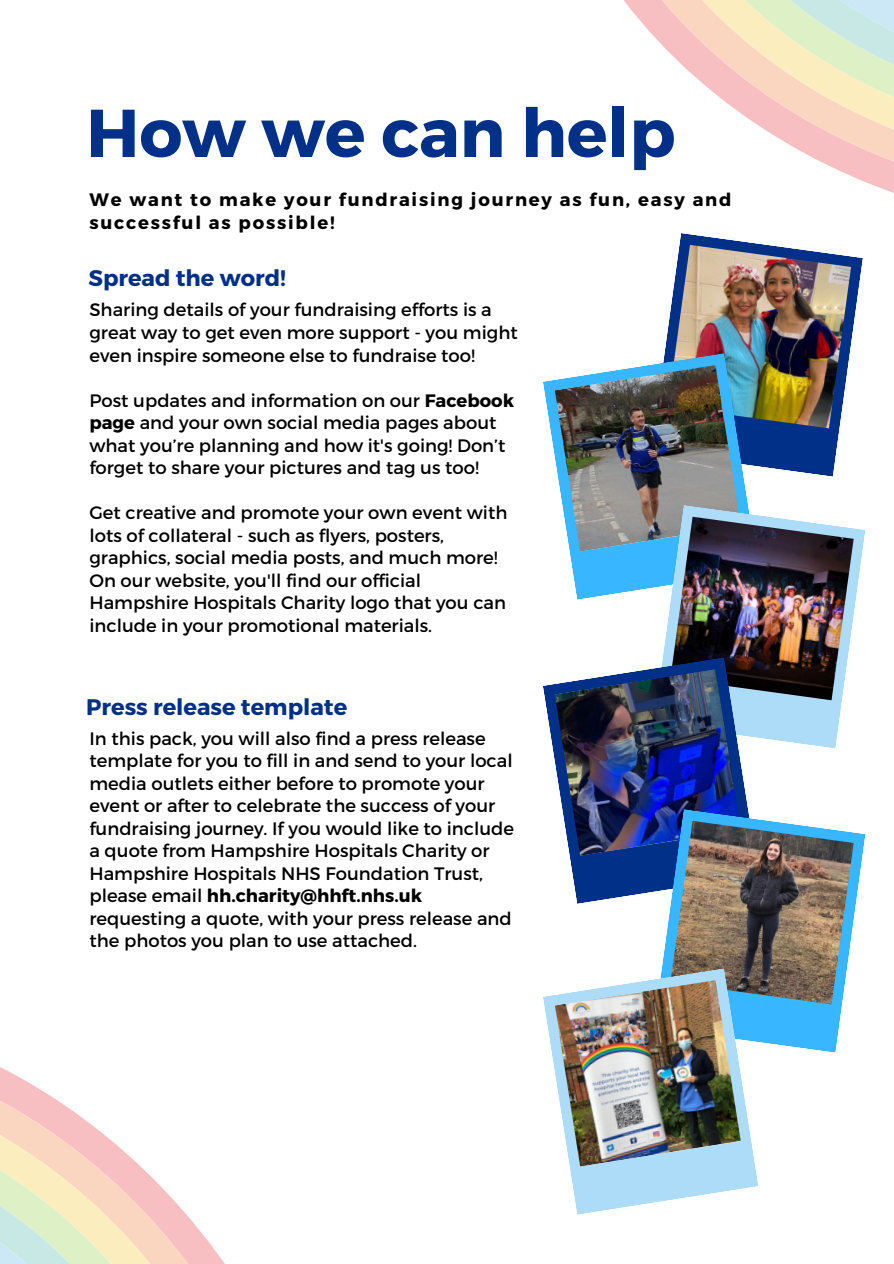
<style>
.page{position:relative;width:894px;height:1264px;background:#fff}
.page>*{position:absolute;margin:0;border:0;box-sizing:border-box;transform-origin:0 0}
.t1{font:700 67.5px "Montserrat";color:#003087}
.t2{font:700 22.5px "Montserrat";color:#003087}
.t3{font:18px/22.5px "Montserrat";color:#000}
.t4{font:700 18px/22.5px "Montserrat";letter-spacing:.1em;color:#000}
.s1{font-weight:700}
</style>
<div class="page">
<svg style="left:624px;top:0;width:269px;height:193px"></svg>
<img style="left:664px;top:233px;width:198px;height:243px">
<img style="left:543px;top:353px;width:215px;height:246px">
<img style="left:653px;top:505px;width:212px;height:243px">
<img style="left:653px;top:657px;width:105px;height:152px">
<svg style="left:704px;top:809px;width:161px;height:243px"></svg>
<img style="left:704px;top:968px;width:54px;height:227px">
<img style="left:543px;top:668px;width:161px;height:535px">
<img style="left:543px;top:716px;width:111px;height:494px">
<img style="left:543px;top:764px;width:62px;height:451px">
<svg style="left:543px;top:812px;width:12px;height:403px"></svg>
<svg style="left:0;top:1067px;width:224px;height:196px"></svg>
<p class="t1" style="left:86px;top:89px;width:590px">How we can help</p>
<p class="t4" style="left:89px;top:188px;width:643px">We want to make your fundraising journey as fun, easy and successful as possible!</p>
<p class="t2" style="left:88px;top:263px;width:199px">Spread the word!</p>
<p class="t3" style="left:89px;top:298px;width:429px">Sharing details of your fundraising efforts is a great way to get even more support - you might even inspire someone else to fundraise too!</p>
<p class="t3" style="left:89px;top:388px;width:426px">Post updates and information on our <span class="s1">Facebook page</span> and your own social media pages about what you’re planning and how it's going! Don’t forget to share your pictures and tag us too!</p>
<p class="t3" style="left:89px;top:500px;width:419px">Get creative and promote your own event with lots of collateral - such as flyers, posters, graphics, social media posts, and much more!<br>On our website, you'll find our official Hampshire Hospitals Charity logo that you can include in your promotional materials.</p>
<p class="t2" style="left:86px;top:692px;width:262px">Press release template</p>
<p class="t3" style="left:89px;top:726px;width:426px">In this pack, you will also find a press release template for you to fill in and send to your local media outlets either before to promote your event or after to celebrate the success of your fundraising journey. If you would like to include a quote from Hampshire Hospitals Charity or Hampshire Hospitals NHS Foundation Trust, please email <span class="s1">hh.charity@hhft.nhs.uk </span>requesting a quote, with your press release and the photos you plan to use attached.</p>
</div>
